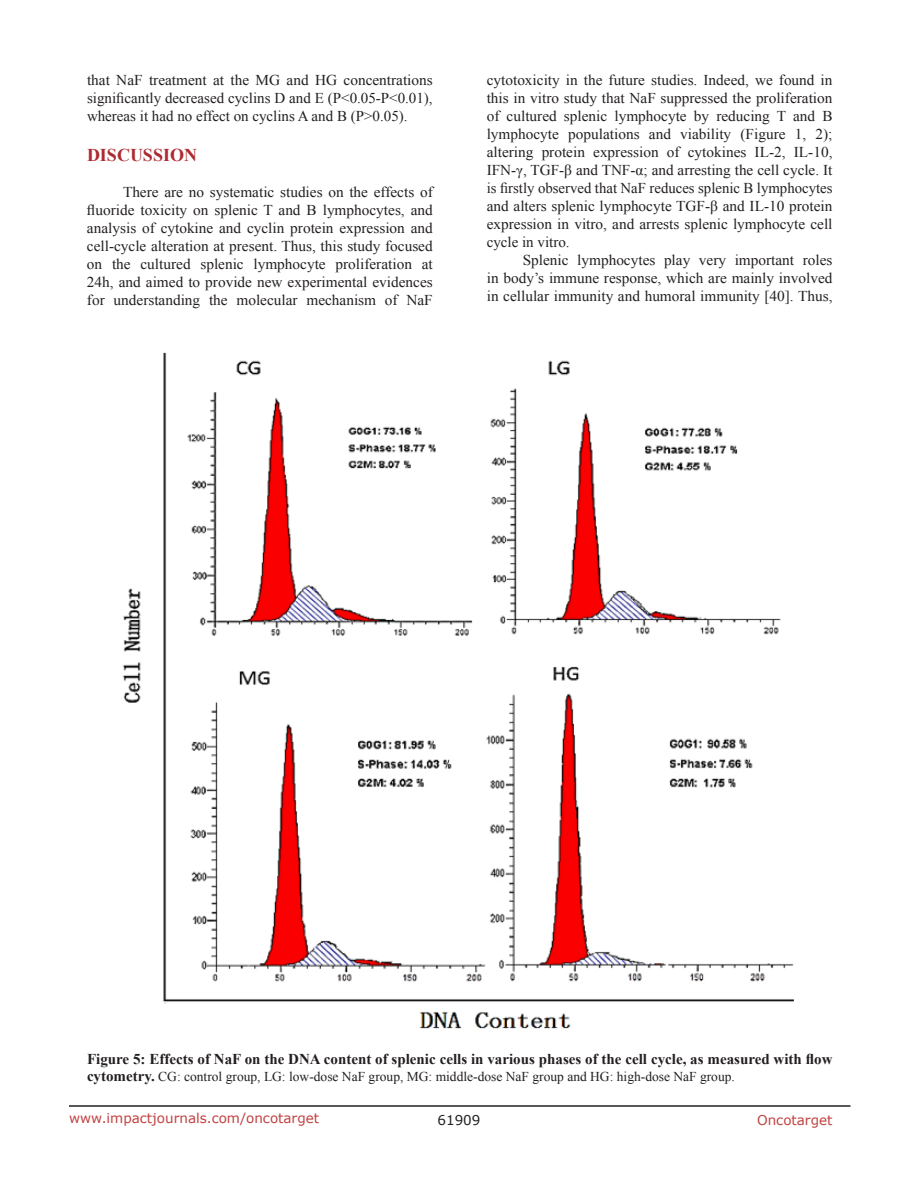
<style>
.page{position:relative;width:918px;height:1188px;background:#fff}
.page>*{position:absolute;margin:0;border:0;box-sizing:border-box;transform-origin:0 0}
.t1{font:700 18px "Times New Roman";color:#ac2b31}
.t2{font:15px/18px "Times New Roman";color:#231f20;text-align:justify}
.t3{font:700 15px "Times New Roman";color:#231f20}
.t4{font:13.5px "Times New Roman";color:#231f20}
.t5{font:13.5px "Verdana";color:#c24141}
.t6{font:13.5px "Verdana";color:#231f20}
.s1{font-weight:700;font-size:15px}
</style>
<div class="page">
<hr style="left:69px;top:1105px;width:781px;height:2px;background:#231f20">
<img style="left:122px;top:352px;width:672px;height:677px">
<p class="t2" style="left:87px;top:71px;width:347px">that NaF treatment at the MG and HG concentrations significantly decreased cyclins D and E (P&lt;0.05-P&lt;0.01), whereas it had no effect on cyclins A and B (P&gt;0.05).</p>
<p class="t1" style="left:87px;top:143px;width:112px">DISCUSSION</p>
<p class="t2" style="left:87px;top:183px;width:347px;text-indent:36px">There are no systematic studies on the effects of fluoride toxicity on splenic T and B lymphocytes, and analysis of cytokine and cyclin protein expression and cell-cycle alteration at present. Thus, this study focused on the cultured splenic lymphocyte proliferation at 24h, and aimed to provide new experimental evidences for understanding the molecular mechanism of NaF</p>
<p class="t2" style="left:487px;top:71px;width:347px">cytotoxicity in the future studies. Indeed, we found in this in vitro study that NaF suppressed the proliferation of cultured splenic lymphocyte by reducing T and B lymphocyte populations and viability (Figure 1, 2); altering protein expression of cytokines IL-2, IL-10, IFN-γ, TGF-β and TNF-α; and arresting the cell cycle. It is firstly observed that NaF reduces splenic B lymphocytes and alters splenic lymphocyte TGF-β and IL-10 protein expression in vitro, and arrests splenic lymphocyte cell cycle in vitro.</p>
<p class="t2" style="left:487px;top:251px;width:347px;text-indent:36px">Splenic lymphocytes play very important roles in body’s immune response, which are mainly involved in cellular immunity and humoral immunity [40]. Thus,</p>
<p class="t3" style="left:87px;top:1049px;width:747px">Figure 5: Effects of NaF on the DNA content of splenic cells in various phases of the cell cycle, as measured with flow</p>
<p class="t4" style="left:87px;top:1067px;width:649px"><span class="s1">cytometry.</span> CG: control group, LG: low-dose NaF group, MG: middle-dose NaF group and HG: high-dose NaF group.</p>
<p class="t5" style="left:69px;top:1109px;width:252px">www.impactjournals.com/oncotarget</p>
<p class="t6" style="left:438px;top:1111px;width:44px">61909</p>
<p class="t5" style="left:757px;top:1111px;width:77px">Oncotarget</p>
</div>
